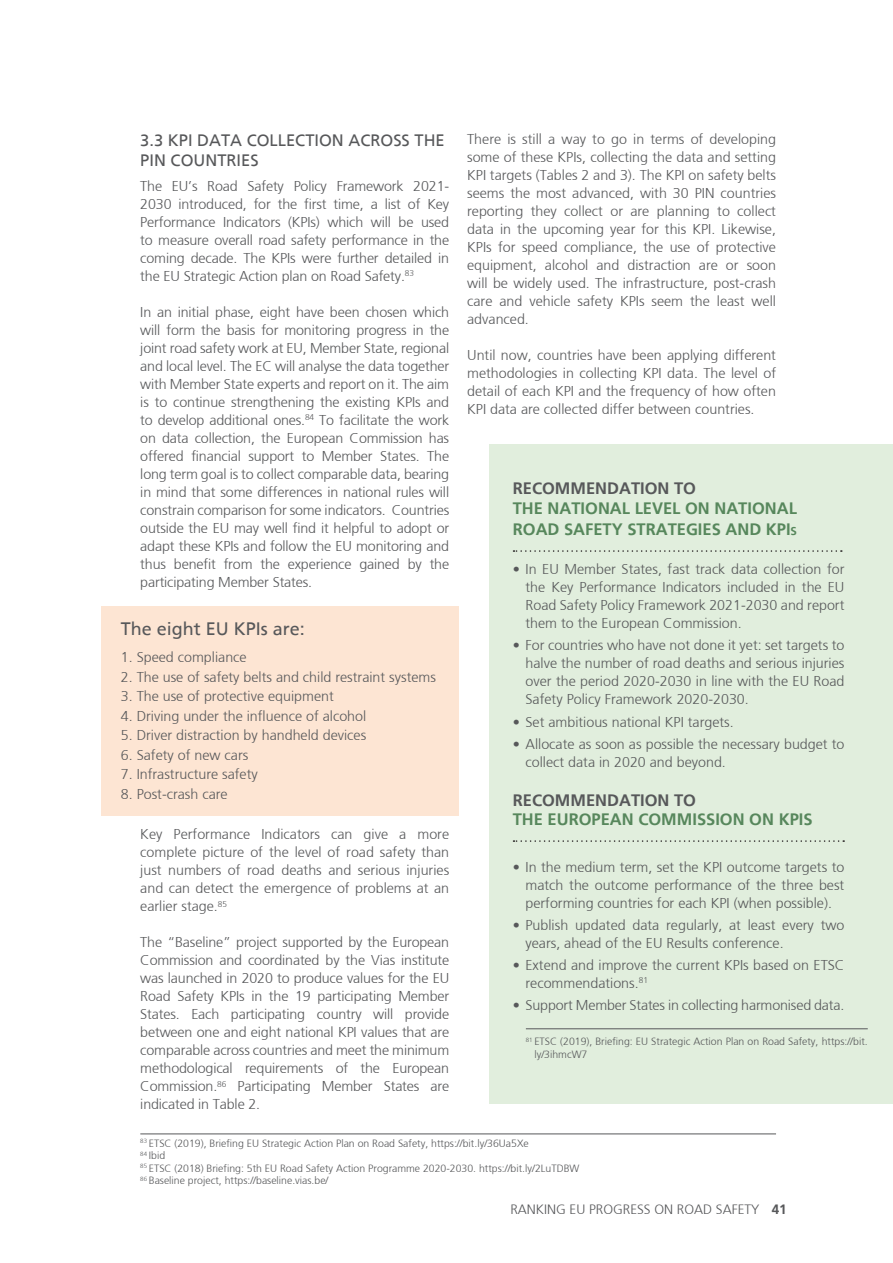
<style>
.page{position:relative;width:893px;height:1263px;background:#fff}
.page>*{position:absolute;margin:0;border:0;box-sizing:border-box;transform-origin:0 0}
.t1{font:18px "Frutiger";color:#57585a}
.t2{font:700 16.5px/19.5px "Frutiger";color:#57875c}
.t3{font:16.5px/19.5px "Frutiger";color:#57585a}
.t4{font:700 16.5px "Frutiger";color:#57585a}
.Paragraph_Style_2{font:300 14.25px/18px "Frutiger";color:#57585a;text-align:justify}
.t5{font:300 13.5px "Frutiger";color:#57585a}
.Footnote{font:300 10.5px/12.6px "Frutiger";color:#57585a}
.s1{color:#57585a}
.s2{font-size:11.55px}
.s3{font-weight:700}
</style>
<div class="page">
<div style="left:489px;top:444px;width:404px;height:660px;background:#e1eedd"></div>
<hr style="left:140px;top:1133px;width:636px;height:1px;background:#57585a">
<div style="left:101px;top:606px;width:357px;height:209px;background:#fde5d3"></div>
<svg style="left:513px;top:550px;width:329px;height:2px"></svg>
<svg style="left:513px;top:840px;width:331px;height:2px"></svg>
<hr style="left:526px;top:1028px;width:342px;height:1px;background:#57585a">
<p class="Paragraph_Style_2" style="left:467px;top:130px;width:310px">There is still a way to go in terms of developing some of these KPIs, collecting the data and setting KPI targets (Tables 2 and 3). The KPI on safety belts seems the most advanced, with 30 PIN countries reporting they collect or are planning to collect data in the upcoming year for this KPI. Likewise, KPIs for speed compliance, the use of protective equipment, alcohol and distraction are or soon will be widely used. The infrastructure, post-crash care and vehicle safety KPIs seem the least well advanced.</p>
<p class="Paragraph_Style_2" style="left:467px;top:346px;width:310px">Until now, countries have been applying different methodologies in collecting KPI data. The level of detail of each KPI and the frequency of how often KPI data are collected differ between countries.</p>
<p class="t3" style="left:140px;top:131px;width:306px">3.3 KPI DATA COLLECTION ACROSS THE<br>PIN COUNTRIES</p>
<p class="Paragraph_Style_2" style="left:140px;top:177px;width:310px">The EU’s Road Safety Policy Framework 2021- 2030 introduced, for the first time, a list of Key Performance Indicators (KPIs) which will be used to measure overall road safety performance in the coming decade. The KPIs were further detailed in the EU Strategic Action plan on Road Safety.<sup>83</sup></p>
<p class="Paragraph_Style_2" style="left:140px;top:303px;width:310px">In an initial phase, eight have been chosen which will form the basis for monitoring progress in the joint road safety work at EU, Member State, regional and local level. The EC will analyse the data together with Member State experts and report on it. The aim is to continue strengthening the existing KPIs and to develop additional ones.<sup>84</sup> To facilitate the work on data collection, the European Commission has offered financial support to Member States. The long term goal is to collect comparable data, bearing in mind that some differences in national rules will constrain comparison for some indicators. Countries outside the EU may well find it helpful to adopt or adapt these KPIs and follow the EU monitoring and thus benefit from the experience gained by the participating Member States.</p>
<p class="t2" style="left:513px;top:479px;width:286px"><span class="s1">RECOMMENDATION TO<br></span>THE NATIONAL LEVEL ON NATIONAL</p>
<p class="t2" style="left:513px;top:520px;width:286px">ROAD SAFETY STRATEGIES AND KPI<span class="s2">s</span></p>
<p class="Paragraph_Style_2" style="left:525px;top:560px;width:320px;text-indent:-13px">• In EU Member States, fast track data collection for the Key Performance Indicators included in the EU Road Safety Policy Framework 2021-2030 and report them to the European Commission.</p>
<p class="Paragraph_Style_2" style="left:525px;top:636px;width:320px;text-indent:-13px">• For countries who have not done it yet: set targets to halve the number of road deaths and serious injuries over the period 2020-2030 in line with the EU Road Safety Policy Framework 2020-2030.</p>
<p class="Paragraph_Style_2" style="left:513px;top:713px;width:222px">• Set ambitious national KPI targets.</p>
<p class="Paragraph_Style_2" style="left:525px;top:735px;width:320px;text-indent:-13px">• Allocate as soon as possible the necessary budget to collect data in 2020 and beyond.</p>
<p class="t4" style="left:513px;top:790px;width:185px">RECOMMENDATION TO</p>
<p class="t2" style="left:513px;top:810px;width:301px">THE EUROPEAN COMMISSION ON KPIS</p>
<p class="Paragraph_Style_2" style="left:525px;top:858px;width:320px;text-indent:-13px">• In the medium term, set the KPI outcome targets to match the outcome performance of the three best performing countries for each KPI (when possible).</p>
<p class="Paragraph_Style_2" style="left:525px;top:916px;width:320px;text-indent:-13px">• Publish updated data regularly, at least every two years, ahead of the EU Results conference.</p>
<p class="Paragraph_Style_2" style="left:525px;top:956px;width:320px;text-indent:-13px">• Extend and improve the current KPIs based on ETSC recommendations.<sup>81</sup></p>
<p class="Paragraph_Style_2" style="left:513px;top:996px;width:333px">• Support Member States in collecting harmonised data.</p>
<p class="Footnote" style="left:534px;top:1035px;width:335px;text-indent:-9px"><sup>81</sup> ETSC (2019), Briefing: EU Strategic Action Plan on Road Safety, https://bit. ly/3ihmcW7</p>
<p class="t1" style="left:121px;top:618px;width:186px">The eight EU KPIs are:</p>
<p class="Paragraph_Style_2" style="left:121px;top:648px;width:127px">1. Speed compliance</p>
<p class="Paragraph_Style_2" style="left:121px;top:668px;width:317px">2. The use of safety belts and child restraint systems</p>
<p class="Paragraph_Style_2" style="left:121px;top:687px;width:214px">3. The use of protective equipment</p>
<p class="Paragraph_Style_2" style="left:121px;top:707px;width:247px">4. Driving under the influence of alcohol</p>
<p class="Paragraph_Style_2" style="left:121px;top:726px;width:247px">5. Driver distraction by handheld devices</p>
<p class="Paragraph_Style_2" style="left:121px;top:746px;width:129px">6. Safety of new cars</p>
<p class="Paragraph_Style_2" style="left:121px;top:765px;width:138px">7. Infrastructure safety</p>
<p class="Paragraph_Style_2" style="left:121px;top:785px;width:108px">8. Post-crash care</p>
<p class="Paragraph_Style_2" style="left:140px;top:825px;width:310px">Key Performance Indicators can give a more complete picture of the level of road safety than just numbers of road deaths and serious injuries and can detect the emergence of problems at an earlier stage.<sup>85</sup></p>
<p class="Paragraph_Style_2" style="left:140px;top:933px;width:310px">The “Baseline” project supported by the European Commission and coordinated by the Vias institute was launched in 2020 to produce values for the EU Road Safety KPIs in the 19 participating Member States. Each participating country will provide between one and eight national KPI values that are comparable across countries and meet the minimum methodological requirements of the European Commission.<sup>86</sup> Participating Member States are indicated in Table 2.</p>
<p class="Footnote" style="left:140px;top:1137px;width:390px"><sup>83</sup> ETSC (2019), Briefing EU Strategic Action Plan on Road Safety, https://bit.ly/36Ua5Xe</p>
<p class="Footnote" style="left:140px;top:1149px;width:26px"><sup>84</sup> Ibid</p>
<p class="Footnote" style="left:140px;top:1162px;width:441px"><sup>85</sup> ETSC (2018) Briefing: 5th EU Road Safety Action Programme 2020-2030. https://bit.ly/2LuTDBW</p>
<p class="Footnote" style="left:140px;top:1174px;width:190px"><sup>86</sup> Baseline project, https://baseline.vias.be/</p>
<p class="t5" style="left:510px;top:1201px;width:278px">RANKING EU PROGRESS ON ROAD SAFETY <span class="s3">41</span></p>
</div>
